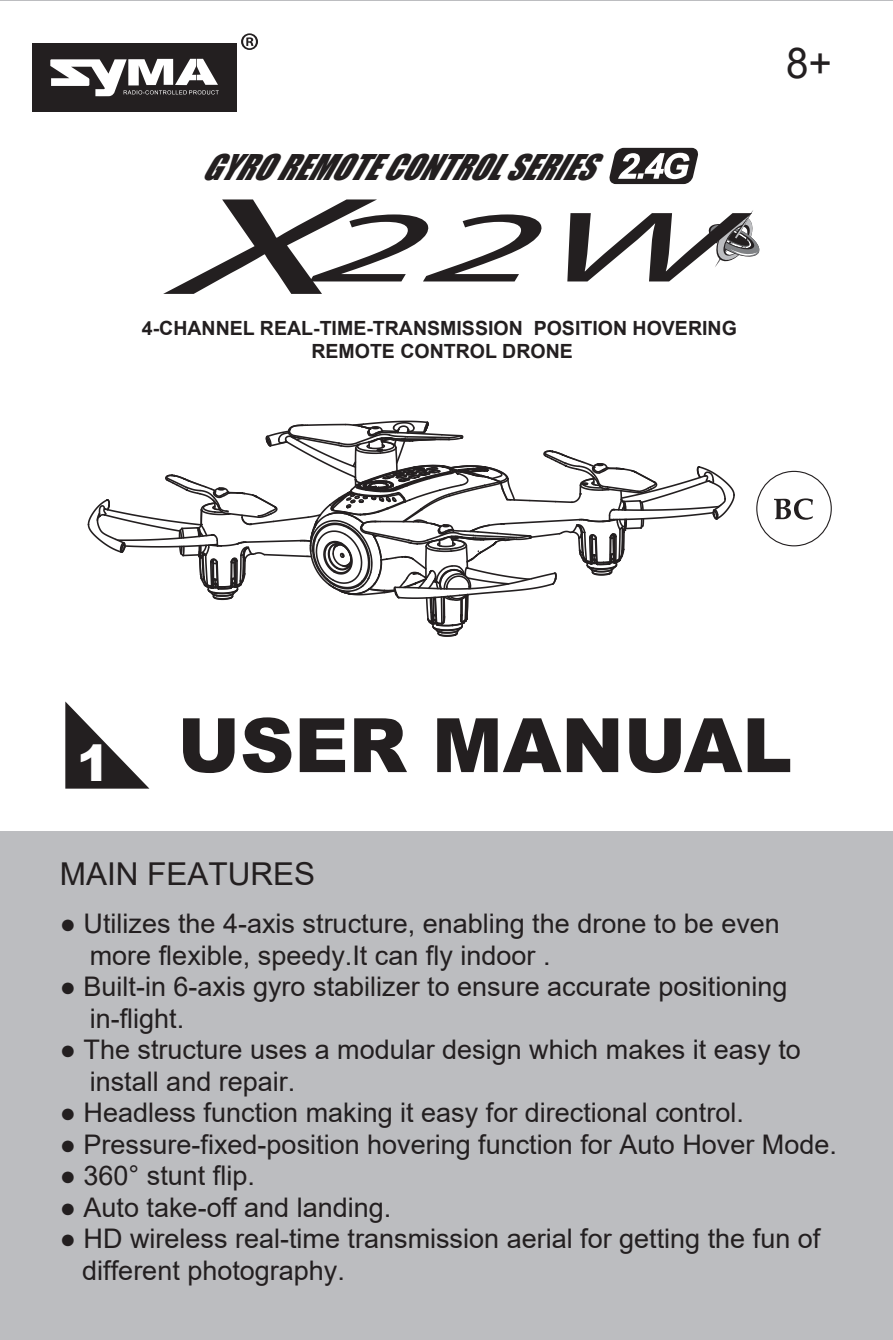
<style>
.page{position:relative;width:893px;height:1340px;background:#fff}
.page>*{position:absolute;margin:0;border:0;box-sizing:border-box;transform-origin:0 0}
.t1{font:italic 101.25px "Gothic No 13 BT";color:#231f20;scale:2.18 1}
.t2{font:900 75.15px "Arial";color:#231f20}
.t3{font:900 49.95px "Arial";color:#fff}
.t4{font:42.52px "Arial";color:#231f20;scale:.95 1}
.t5{font:italic 32.62px "Impact";color:#231f20}
.t6{font:31.5px "Arial";color:#231f20}
.t7{font:27px/31.5px "Arial";color:#231f20}
.t8{font:700 19.57px/23.4px "Arial";color:#231f20;text-align:center}
.s1{font-size:139.95px}
</style>
<div class="page">
<div style="left:0;top:0;width:893px;height:1339px;background:#bcbdc0"></div>
<div style="left:0;top:1px;width:893px;height:830px;background:#fff"></div>
<div style="left:32px;top:44px;width:205px;height:68px;background:#231f20"></div>
<svg style="left:50px;top:59px;width:169px;height:37px"></svg>
<svg style="left:241px;top:33px;width:17px;height:17px"></svg>
<svg style="left:708px;top:210px;width:52px;height:57px"></svg>
<svg style="left:609px;top:148px;width:89px;height:36px"></svg>
<svg style="left:65px;top:701px;width:84px;height:87px"></svg>
<svg style="left:774px;top:498px;width:39px;height:22px"></svg>
<div style="left:756px;top:471px;width:76px;height:75px;border:1px solid #231f20;border-radius:50%"></div>
<svg style="left:87px;top:420px;width:648px;height:217px"></svg>
<p class="t5" style="left:201px;top:150px;width:408px">GYROREMOTECONTROLSERIES</p>
<h1 class="t1" style="left:156px;top:187px;width:277px"><span class="s1">X</span>22W</h1>
<p class="t8" style="left:142px;top:318px;width:596px">4-CHANNEL REAL-TIME-TRANSMISSION POSITION HOVERING<br>REMOTE CONTROL DRONE</p>
<h3 class="t4" style="left:786px;top:38px;width:50px">8+</h3>
<h3 class="t3" style="left:77px;top:735px;width:35px">1</h3>
<h2 class="t2" style="left:177px;top:702px;width:616px">USER MANUAL</h2>
<p class="t6" style="left:60px;top:855px;width:257px">MAIN FEATURES</p>
<p class="t7" style="left:90px;top:907px;width:692px;text-indent:-30px">● Utilizes the 4-axis structure, enabling the drone to be even more flexible, speedy.It can fly indoor .</p>
<p class="t7" style="left:90px;top:970px;width:699px;text-indent:-30px">● Built-in 6-axis gyro stabilizer to ensure accurate positioning in-flight.</p>
<p class="t7" style="left:90px;top:1033px;width:713px;text-indent:-30px">● The structure uses a modular design which makes it easy to install and repair.</p>
<p class="t7" style="left:60px;top:1096px;width:686px">● Headless function making it easy for directional control.</p>
<p class="t7" style="left:60px;top:1128px;width:779px">● Pressure-fixed-position hovering function for Auto Hover Mode.</p>
<p class="t7" style="left:60px;top:1159px;width:197px">● 360° stunt flip.</p>
<p class="t7" style="left:60px;top:1191px;width:333px">● Auto take-off and landing.</p>
<p class="t7" style="left:82px;top:1222px;width:740px;text-indent:-23px">● HD wireless real-time transmission aerial for getting the fun of different photography.</p>
</div>
